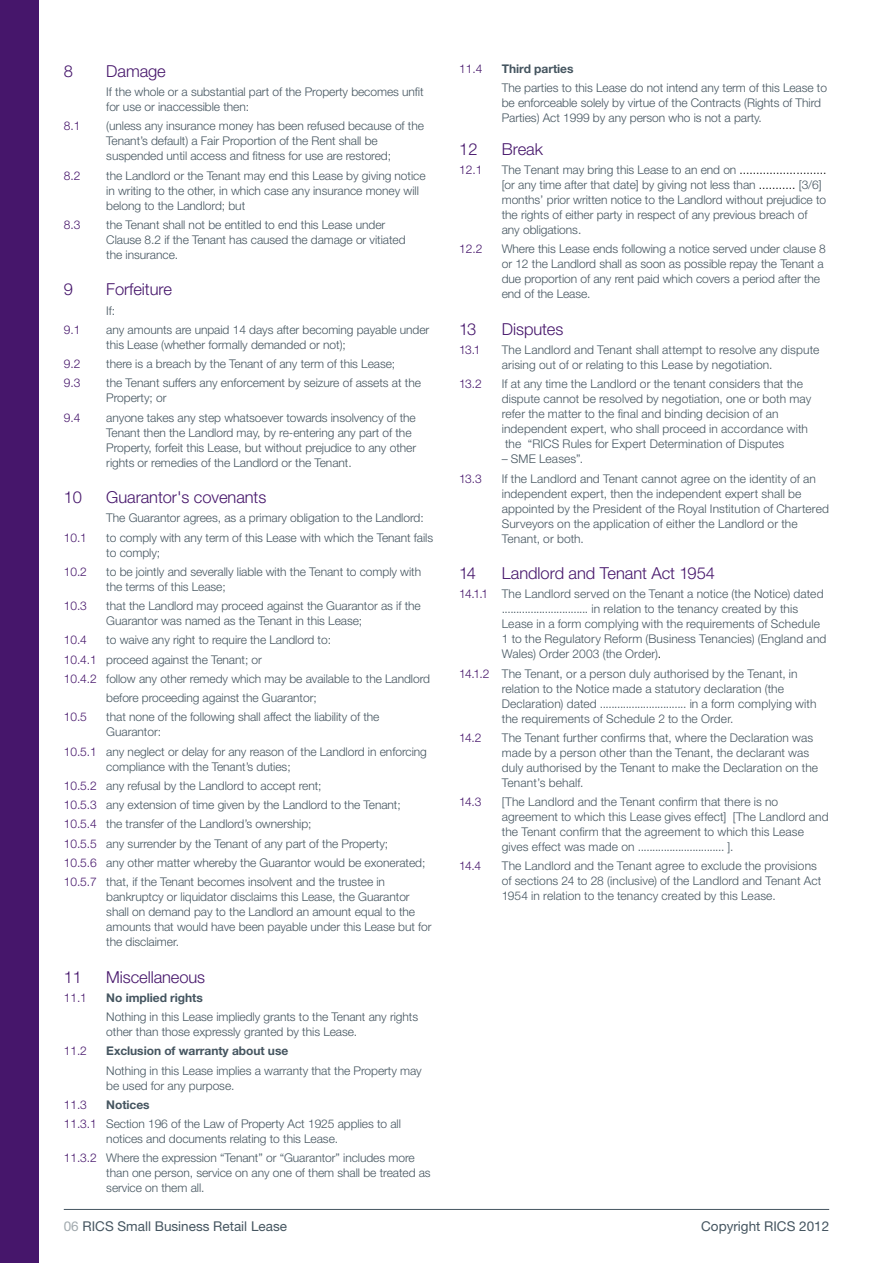
<style>
.page{position:relative;width:893px;height:1263px;background:#fff}
.page>*{position:absolute;margin:0;border:0;box-sizing:border-box;transform-origin:0 0}
.t1{font:300 16.5px "Helvetica Neue LT";letter-spacing:-.005em;color:#46166b}
.t2{font:13.5px "Helvetica Neue LT";color:#455560}
.t3{font:300 12px/15px "Helvetica Neue LT";letter-spacing:-.005em;color:#455560}
.t4{font:300 12px "Helvetica Neue LT";letter-spacing:-.005em;color:#46166b}
.t5{font:700 12px "Helvetica Neue LT";letter-spacing:-.005em;color:#455560}
.s1{color:#46166b}
.s2{font-weight:700}
.s3{color:#000}
.s4{color:#a2aaaf}
</style>
<div class="page">
<div style="left:0;top:0;width:38px;height:1263px;background:#46166b"></div>
<hr style="left:64px;top:1209px;width:765px;height:1px;background:#455560">
<h1 class="t1" style="left:64px;top:61px;width:11px">8</h1>
<h1 class="t1" style="left:106px;top:61px;width:61px">Damage</h1>
<p class="t3" style="left:106px;top:84px;width:319px">If the whole or a substantial part of the Property becomes unfit for use or inaccessible then:</p>
<p class="t4" style="left:64px;top:119px;width:18px">8.1</p>
<p class="t3" style="left:106px;top:118px;width:319px">(unless any insurance money has been refused because of the<br>Tenant’s default) a Fair Proportion of the Rent shall be suspended until access and fitness for use are restored;</p>
<p class="t4" style="left:64px;top:168px;width:18px">8.2</p>
<p class="t3" style="left:106px;top:167px;width:321px">the Landlord or the Tenant may end this Lease by giving notice in writing to the other, in which case any insurance money will belong to the Landlord; but</p>
<p class="t4" style="left:64px;top:217px;width:18px">8.3</p>
<p class="t3" style="left:106px;top:217px;width:301px">the Tenant shall not be entitled to end this Lease under<br>Clause 8.2 if the Tenant has caused the damage or vitiated the insurance.</p>
<h1 class="t1" style="left:64px;top:279px;width:11px">9</h1>
<h1 class="t1" style="left:106px;top:279px;width:67px">Forfeiture</h1>
<p class="t3" style="left:106px;top:302px;width:10px">If:</p>
<p class="t4" style="left:64px;top:322px;width:18px">9.1</p>
<p class="t3" style="left:106px;top:322px;width:325px">any amounts are unpaid 14 days after becoming payable under this Lease (whether formally demanded or not);</p>
<p class="t4" style="left:64px;top:356px;width:18px">9.2</p>
<p class="t3" style="left:106px;top:356px;width:290px">there is a breach by the Tenant of any term of this Lease;</p>
<p class="t4" style="left:64px;top:376px;width:18px">9.3</p>
<p class="t3" style="left:106px;top:375px;width:316px">the Tenant suffers any enforcement by seizure of assets at the<br>Property; or</p>
<p class="t4" style="left:64px;top:410px;width:18px">9.4</p>
<p class="t3" style="left:106px;top:409px;width:311px">anyone takes any step whatsoever towards insolvency of the Tenant then the Landlord may, by re-entering any part of the Property, forfeit this Lease, but without prejudice to any other rights or remedies of the Landlord or the Tenant.</p>
<h1 class="t1" style="left:64px;top:487px;width:20px">10</h1>
<h1 class="t1" style="left:106px;top:487px;width:162px">Guarantor's covenants</h1>
<p class="t3" style="left:106px;top:510px;width:319px">The Guarantor agrees, as a primary obligation to the Landlord:</p>
<p class="t4" style="left:64px;top:530px;width:25px">10.1</p>
<p class="t3" style="left:106px;top:530px;width:328px">to comply with any term of this Lease with which the Tenant fails to comply;</p>
<p class="t4" style="left:64px;top:564px;width:25px">10.2</p>
<p class="t3" style="left:106px;top:564px;width:316px">to be jointly and severally liable with the Tenant to comply with the terms of this Lease;</p>
<p class="t4" style="left:64px;top:598px;width:25px">10.3</p>
<p class="t3" style="left:106px;top:598px;width:316px">that the Landlord may proceed against the Guarantor as if the<br>Guarantor was named as the Tenant in this Lease;</p>
<p class="t4" style="left:64px;top:633px;width:25px">10.4</p>
<p class="t3" style="left:106px;top:632px;width:226px">to waive any right to require the Landlord to:</p>
<p class="t3" style="left:64px;top:651px;width:200px"><span class="s1">10.4.1</span> proceed against the Tenant; or</p>
<p class="t3" style="left:64px;top:671px;width:368px"><span class="s1">10.4.2</span> follow any other remedy which may be available to the Landlord</p>
<p class="t3" style="left:106px;top:690px;width:212px">before proceeding against the Guarantor;</p>
<p class="t4" style="left:64px;top:710px;width:25px">10.5</p>
<p class="t3" style="left:106px;top:709px;width:275px">that none of the following shall affect the liability of the<br>Guarantor:</p>
<p class="t3" style="left:106px;top:743px;width:322px;text-indent:-43px"><span class="s1">10.5.1</span> any neglect or delay for any reason of the Landlord in enforcing compliance with the Tenant’s duties;</p>
<p class="t3" style="left:64px;top:776px;width:363px;line-height:19.2px"><span class="s1">10.5.2</span> any refusal by the Landlord to accept rent;<br><span class="s1">10.5.3</span> any extension of time given by the Landlord to the Tenant; <span class="s1">10.5.4</span> the transfer of the Landlord’s ownership;<br><span class="s1">10.5.5</span> any surrender by the Tenant of any part of the Property;<br><span class="s1">10.5.6</span> any other matter whereby the Guarantor would be exonerated; <span class="s1">10.5.7</span> that, if the Tenant becomes insolvent and the trustee in</p>
<p class="t3" style="left:106px;top:889px;width:327px">bankruptcy or liquidator disclaims this Lease, the Guarantor shall on demand pay to the Landlord an amount equal to the amounts that would have been payable under this Lease but for the disclaimer.</p>
<h1 class="t1" style="left:64px;top:967px;width:20px">11</h1>
<h1 class="t1" style="left:106px;top:967px;width:100px">Miscellaneous</h1>
<p class="t4" style="left:64px;top:990px;width:25px">11.1</p>
<p class="t5" style="left:106px;top:990px;width:98px">No implied rights</p>
<p class="t3" style="left:106px;top:1009px;width:313px">Nothing in this Lease impliedly grants to the Tenant any rights other than those expressly granted by this Lease.</p>
<p class="t4" style="left:64px;top:1044px;width:25px">11.2</p>
<p class="t5" style="left:106px;top:1044px;width:183px">Exclusion of warranty about use</p>
<p class="t3" style="left:106px;top:1063px;width:317px">Nothing in this Lease implies a warranty that the Property may be used for any purpose.</p>
<p class="t4" style="left:64px;top:1097px;width:25px">11.3</p>
<p class="t3" style="left:64px;top:1095px;width:339px;line-height:19.2px;text-indent:43px"><span class="s2">Notices<br></span><span class="s1">11.3.1</span> Section 196 of the Law of Property Act 1925 applies to all</p>
<p class="t3" style="left:64px;top:1129px;width:352px;line-height:19.2px;text-indent:43px">notices and documents relating to this Lease.<br><span class="s1">11.3.2</span> Where the expression “Tenant” or “Guarantor” includes more</p>
<p class="t3" style="left:106px;top:1165px;width:326px">than one person, service on any one of them shall be treated as service on them all.</p>
<p class="t4" style="left:459px;top:62px;width:25px">11.4</p>
<p class="t5" style="left:502px;top:61px;width:73px">Third parties</p>
<p class="t3" style="left:502px;top:80px;width:327px">The parties to this Lease do not intend any term of this Lease to be enforceable solely by virtue of the Contracts (Rights of Third<br>Parties) Act 1999 by any person who is not a party.</p>
<h1 class="t1" style="left:459px;top:139px;width:20px">12</h1>
<h1 class="t1" style="left:502px;top:139px;width:43px">Break</h1>
<p class="t4" style="left:459px;top:162px;width:25px">12.1</p>
<p class="t3" style="left:502px;top:162px;width:326px">The Tenant may bring this Lease to an end on <span class="s3">.......................... </span>[or any time after that date] by giving not less than <span class="s3">...........</span> [3/6] months’ prior written notice to the Landlord without prejudice to the rights of either party in respect of any previous breach of any obligations.</p>
<p class="t4" style="left:459px;top:242px;width:25px">12.2</p>
<p class="t3" style="left:502px;top:241px;width:325px">Where this Lease ends following a notice served under clause 8 or 12 the Landlord shall as soon as possible repay the Tenant a due proportion of any rent paid which covers a period after the end of the Lease.</p>
<h1 class="t1" style="left:459px;top:319px;width:19px">13</h1>
<h1 class="t1" style="left:502px;top:319px;width:63px">Disputes</h1>
<p class="t4" style="left:459px;top:342px;width:23px">13.1</p>
<p class="t3" style="left:502px;top:342px;width:319px">The Landlord and Tenant shall attempt to resolve any dispute arising out of or relating to this Lease by negotiation.</p>
<p class="t4" style="left:459px;top:377px;width:24px">13.2</p>
<p class="t3" style="left:502px;top:376px;width:311px">If at any time the Landlord or the tenant considers that the dispute cannot be resolved by negotiation, one or both may refer the matter to the final and binding decision of an independent expert, who shall proceed in accordance with the “RICS Rules for Expert Determination of Disputes</p>
<p class="t3" style="left:502px;top:451px;width:83px">– SME Leases”.</p>
<p class="t4" style="left:459px;top:471px;width:24px">13.3</p>
<p class="t3" style="left:502px;top:470px;width:329px">If the Landlord and Tenant cannot agree on the identity of an independent expert, then the independent expert shall be appointed by the President of the Royal Institution of Chartered Surveyors on the application of either the Landlord or the Tenant, or both.</p>
<h1 class="t1" style="left:459px;top:563px;width:18px">14</h1>
<h1 class="t1" style="left:502px;top:563px;width:215px">Landlord and Tenant Act 1954</h1>
<p class="t3" style="left:502px;top:586px;width:326px;text-indent:-43px"><span class="s1">14.1.1</span> The Landlord served on the Tenant a notice (the Notice) dated .............................. in relation to the tenancy created by this Lease in a form complying with the requirements of Schedule 1 to the Regulatory Reform (Business Tenancies) (England and Wales) Order 2003 (the Order)<span class="s3">.</span></p>
<p class="t3" style="left:502px;top:665px;width:316px;text-indent:-43px"><span class="s1">14.1.2</span> The Tenant, or a person duly authorised by the Tenant, in relation to the Notice made a statutory declaration (the Declaration) dated .............................. in a form complying with the requirements of Schedule 2 to the Order.</p>
<p class="t4" style="left:459px;top:730px;width:24px">14.2</p>
<p class="t3" style="left:502px;top:730px;width:318px">The Tenant further confirms that, where the Declaration was made by a person other than the Tenant, the declarant was duly authorised by the Tenant to make the Declaration on the Tenant’s behalf.</p>
<p class="t4" style="left:459px;top:794px;width:24px">14.3</p>
<p class="t3" style="left:502px;top:794px;width:328px">[The Landlord and the Tenant confirm that there is no agreement to which this Lease gives effect] [The Landlord and the Tenant confirm that the agreement to which this Lease gives effect was made on .............................. ].</p>
<p class="t4" style="left:459px;top:859px;width:24px">14.4</p>
<p class="t3" style="left:502px;top:858px;width:321px">The Landlord and the Tenant agree to exclude the provisions of sections 24 to 28 (inclusive) of the Landlord and Tenant Act<br>1954 in relation to the tenancy created by this Lease.</p>
<p class="t2" style="left:64px;top:1218px;width:225px"><span class="s4">06</span> RICS Small Business Retail Lease</p>
<p class="t2" style="left:701px;top:1218px;width:130px">Copyright RICS 2012</p>
</div>
